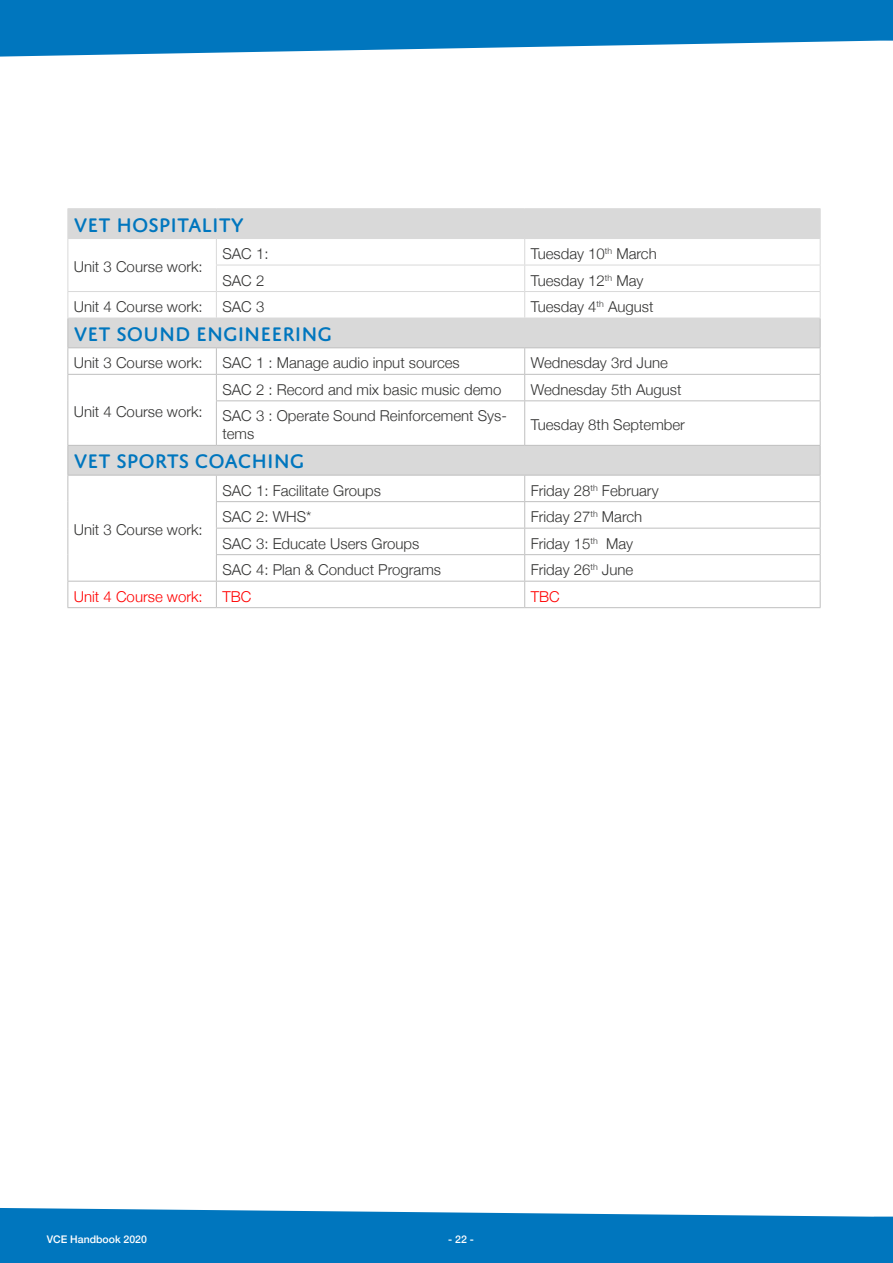
<style>
.page{position:relative;width:893px;height:1263px;background:#fff}
.page>*{position:absolute;margin:0;border:0;box-sizing:border-box;transform-origin:0 0}
.Heading_3{font:500 21px "Domus Titling";color:#0076be}
.CCW_-_Body_Copy{font:300 15px/18px "Helvetica Neue";color:#343433}
.CCW_-_Body_Copy-2{font:300 15px "Helvetica Neue";color:#f00}
.t1{font:500 10.5px "Helvetica Neue";color:#fff}
</style>
<div class="page">
<svg style="left:0;top:0;width:893px;height:57px;background:#268ac7"></svg>
<svg style="left:0;top:1208px;width:893px;height:55px;background:#1481c3"></svg>
<div style="left:874px;top:1217px;width:19px;height:46px;background:#0076be"></div>
<svg style="left:68px;top:209px;width:752px;height:266px"></svg>
<hr style="left:67px;top:347px;width:149px;height:1px;background:#bfbfbf">
<hr style="left:216px;top:347px;width:309px;height:1px;background:#bfbfbf">
<hr style="left:525px;top:347px;width:295px;height:1px;background:#bfbfbf">
<hr style="left:67px;top:374px;width:149px;height:1px;background:#bfbfbf">
<hr style="left:216px;top:374px;width:309px;height:1px;background:#bfbfbf">
<svg style="left:216px;top:348px;width:1px;height:52px"></svg>
<hr style="left:525px;top:374px;width:295px;height:1px;background:#bfbfbf">
<svg style="left:524px;top:348px;width:1px;height:52px"></svg>
<hr style="left:67px;top:401px;width:1px;height:44px;background:#bfbfbf">
<hr style="left:216px;top:400px;width:309px;height:1px;background:#bfbfbf">
<hr style="left:216px;top:401px;width:1px;height:44px;background:#bfbfbf">
<hr style="left:525px;top:400px;width:295px;height:1px;background:#bfbfbf">
<hr style="left:524px;top:401px;width:1px;height:44px;background:#bfbfbf">
<hr style="left:820px;top:401px;width:1px;height:44px;background:#bfbfbf">
<hr style="left:67px;top:445px;width:149px;height:1px;background:#bfbfbf">
<hr style="left:216px;top:445px;width:309px;height:1px;background:#bfbfbf">
<hr style="left:525px;top:445px;width:295px;height:1px;background:#bfbfbf">
<hr style="left:67px;top:475px;width:149px;height:1px;background:#bfbfbf">
<hr style="left:216px;top:475px;width:309px;height:1px;background:#bfbfbf">
<hr style="left:525px;top:475px;width:295px;height:1px;background:#bfbfbf">
<hr style="left:216px;top:501px;width:309px;height:1px;background:#bfbfbf">
<hr style="left:525px;top:501px;width:295px;height:1px;background:#bfbfbf">
<hr style="left:216px;top:528px;width:309px;height:1px;background:#bfbfbf">
<hr style="left:525px;top:528px;width:295px;height:1px;background:#bfbfbf">
<hr style="left:216px;top:554px;width:309px;height:1px;background:#bfbfbf">
<hr style="left:525px;top:554px;width:295px;height:1px;background:#bfbfbf">
<hr style="left:67px;top:581px;width:149px;height:1px;background:#bfbfbf">
<svg style="left:67px;top:446px;width:1px;height:161px"></svg>
<hr style="left:216px;top:581px;width:309px;height:1px;background:#bfbfbf">
<svg style="left:216px;top:475px;width:1px;height:132px"></svg>
<hr style="left:525px;top:581px;width:295px;height:1px;background:#bfbfbf">
<svg style="left:524px;top:475px;width:1px;height:132px"></svg>
<svg style="left:820px;top:446px;width:1px;height:161px"></svg>
<hr style="left:67px;top:607px;width:149px;height:1px;background:#bfbfbf">
<hr style="left:216px;top:607px;width:309px;height:1px;background:#bfbfbf">
<hr style="left:525px;top:607px;width:295px;height:1px;background:#bfbfbf">
<svg style="left:67px;top:209px;width:1px;height:192px"></svg>
<svg style="left:216px;top:239px;width:1px;height:79px"></svg>
<svg style="left:524px;top:239px;width:1px;height:79px"></svg>
<svg style="left:820px;top:209px;width:1px;height:191px"></svg>
<hr style="left:216px;top:318px;width:309px;height:1px;background:#d9d9d9">
<hr style="left:525px;top:318px;width:295px;height:1px;background:#d9d9d9">
<hr style="left:67px;top:208px;width:149px;height:1px;background:#d9d9d9">
<hr style="left:216px;top:208px;width:309px;height:1px;background:#d9d9d9">
<hr style="left:525px;top:208px;width:295px;height:1px;background:#d9d9d9">
<hr style="left:67px;top:238px;width:149px;height:1px;background:#d9d9d9">
<hr style="left:216px;top:238px;width:309px;height:1px;background:#d9d9d9">
<hr style="left:525px;top:238px;width:295px;height:1px;background:#d9d9d9">
<hr style="left:216px;top:265px;width:309px;height:1px;background:#d9d9d9">
<hr style="left:525px;top:265px;width:295px;height:1px;background:#d9d9d9">
<hr style="left:67px;top:291px;width:149px;height:1px;background:#d9d9d9">
<hr style="left:216px;top:291px;width:309px;height:1px;background:#d9d9d9">
<hr style="left:525px;top:291px;width:295px;height:1px;background:#d9d9d9">
<hr style="left:67px;top:318px;width:149px;height:1px;background:#d9d9d9">
<p class="Heading_3" style="left:74px;top:213px;width:172px">VET HOSPITALITY</p>
<p class="CCW_-_Body_Copy" style="left:74px;top:257px;width:130px">Unit 3 Course work:</p>
<p class="CCW_-_Body_Copy" style="left:222px;top:244px;width:48px">SAC 1:</p>
<p class="CCW_-_Body_Copy" style="left:531px;top:244px;width:128px">Tuesday 10<sup>th</sup> March</p>
<p class="CCW_-_Body_Copy" style="left:222px;top:270px;width:43px">SAC 2</p>
<p class="CCW_-_Body_Copy" style="left:531px;top:270px;width:114px">Tuesday 12<sup>th</sup> May</p>
<p class="CCW_-_Body_Copy" style="left:74px;top:297px;width:130px">Unit 4 Course work:</p>
<p class="CCW_-_Body_Copy" style="left:222px;top:297px;width:43px">SAC 3</p>
<p class="CCW_-_Body_Copy" style="left:531px;top:297px;width:124px">Tuesday 4<sup>th</sup> August</p>
<p class="Heading_3" style="left:74px;top:322px;width:260px">VET SOUND ENGINEERING</p>
<p class="CCW_-_Body_Copy" style="left:74px;top:353px;width:130px">Unit 3 Course work:</p>
<p class="CCW_-_Body_Copy" style="left:222px;top:353px;width:239px">SAC 1 : Manage audio input sources</p>
<p class="CCW_-_Body_Copy" style="left:531px;top:353px;width:139px">Wednesday 3rd June</p>
<p class="CCW_-_Body_Copy" style="left:74px;top:402px;width:130px">Unit 4 Course work:</p>
<p class="CCW_-_Body_Copy" style="left:222px;top:379px;width:280px">SAC 2 : Record and mix basic music demo</p>
<p class="CCW_-_Body_Copy" style="left:531px;top:379px;width:152px">Wednesday 5th August</p>
<p class="CCW_-_Body_Copy" style="left:222px;top:406px;width:286px">SAC 3 : Operate Sound Reinforcement Sys&shy;tems</p>
<p class="CCW_-_Body_Copy" style="left:531px;top:415px;width:156px">Tuesday 8th September</p>
<p class="Heading_3" style="left:74px;top:449px;width:232px">VET SPORTS COACHING</p>
<p class="CCW_-_Body_Copy" style="left:74px;top:520px;width:130px">Unit 3 Course work:</p>
<p class="CCW_-_Body_Copy" style="left:222px;top:480px;width:160px">SAC 1: Facilitate Groups</p>
<p class="CCW_-_Body_Copy" style="left:531px;top:480px;width:129px">Friday 28<sup>th</sup> February</p>
<p class="CCW_-_Body_Copy" style="left:222px;top:507px;width:91px">SAC 2: WHS*</p>
<p class="CCW_-_Body_Copy" style="left:531px;top:507px;width:113px">Friday 27<sup>th</sup> March</p>
<p class="CCW_-_Body_Copy" style="left:222px;top:533px;width:199px">SAC 3: Educate Users Groups</p>
<p class="CCW_-_Body_Copy" style="left:531px;top:533px;width:104px">Friday 15<sup>th</sup> May</p>
<p class="CCW_-_Body_Copy" style="left:222px;top:560px;width:220px">SAC 4: Plan &amp; Conduct Programs</p>
<p class="CCW_-_Body_Copy" style="left:531px;top:560px;width:104px">Friday 26<sup>th</sup> June</p>
<p class="CCW_-_Body_Copy-2" style="left:74px;top:584px;width:130px">Unit 4 Course work:</p>
<p class="CCW_-_Body_Copy-2" style="left:222px;top:584px;width:30px">TBC</p>
<p class="CCW_-_Body_Copy-2" style="left:531px;top:584px;width:30px">TBC</p>
<p class="t1" style="left:47px;top:1231px;width:102px">VCE Handbook 2020</p>
<p class="t1" style="left:448px;top:1231px;width:27px">- 22 -</p>
</div>
